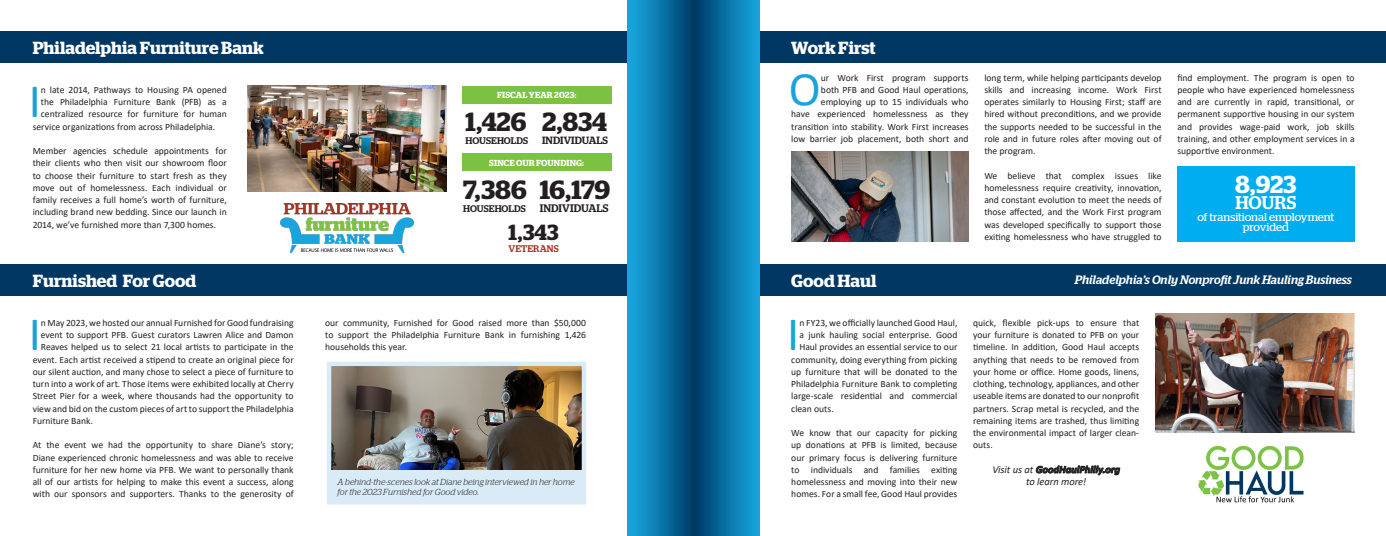
<style>
.page{position:relative;width:1386px;height:536px;background:#fff}
.page>*{position:absolute;margin:0;border:0;box-sizing:border-box;transform-origin:0 0}
.dropcap{font:48.21px "Calibri";color:#1aa3db}
.body__no_indent{font:600 26.25px "Stag";color:#231f20}
.body__no_indent-2{font:600 24.5px "Stag";color:#fff}
.body__no_indent-3{font:600 21.88px "Stag";color:#231f20}
.body__no_indent-4{font:500 18.38px "Stag";letter-spacing:-.005em;color:#fff}
.body__no_indent-5{font:600 17.5px "Stag";color:#fff}
.body__no_indent-6{font:italic 500 12.25px "Stag";color:#fff}
.body__no_indent-7{font:11.38px/9.6px "Stag";letter-spacing:-.01em;color:#fff;text-align:center}
.body__no_indent-8{font:500 10.94px "Stag";letter-spacing:.005em;color:#231f20}
.body__no_indent-9{font:italic 10.5px/12.2px "Calibri";letter-spacing:-.005em;color:#231f20;text-align:center}
.body__no_indent-10{font:500 10.5px "Stag";letter-spacing:.005em;color:#231f20}
.body__no_indent-11{font:9.62px/12.2px "Calibri";color:#231f20;text-align:justify}
.dropcap-2{font:9.62px/12.2px "Calibri";color:#231f20;text-align:right}
.Body{font:9.62px/12.2px "Calibri";letter-spacing:-.005em;color:#231f20;text-align:justify}
.body__no_indent-12{font:500 9.62px "Stag";letter-spacing:-.005em;color:#231f20}
.body__no_indent-13{font:500 9.62px "Stag";letter-spacing:.01em;color:#a83522}
.body__no_indent-14{font:italic 300 8.75px/10.5px "Stag";letter-spacing:-.005em;color:#231f20}
.body__no_indent-15{font:600 8.75px "Stag";letter-spacing:.01em;color:#fff}
.s1{font-weight:700}
</style>
<div class="page">
<div style="left:0;top:32px;width:1386px;height:31px;background:#003763"></div>
<div style="left:0;top:264px;width:1386px;height:31px;background:#003763"></div>
<svg style="left:628px;top:0;width:132px;height:536px;background:#0a72a5"></svg>
<img style="left:247px;top:85px;width:200px;height:106px">
<img style="left:281px;top:203px;width:132px;height:50px">
<img style="left:332px;top:366px;width:249px;height:104px">
<div style="left:327px;top:361px;width:259px;height:143px;border:4px solid #d9ebf7"></div>
<div style="left:329px;top:470px;width:255px;height:32px;background:#d9ebf7"></div>
<img style="left:791px;top:152px;width:178px;height:89px">
<div style="left:1177px;top:166px;width:177px;height:75px;background:#00aeef"></div>
<div style="left:462px;top:86px;width:150px;height:18px;background:#7cc242"></div>
<div style="left:462px;top:153px;width:150px;height:18px;background:#7cc242"></div>
<img style="left:1199px;top:445px;width:105px;height:58px">
<img style="left:1155px;top:313px;width:199px;height:119px">
<p class="body__no_indent-5" style="left:33px;top:38px;width:232px">Philadelphia Furniture Bank</p>
<p class="body__no_indent-5" style="left:791px;top:38px;width:86px">Work First</p>
<p class="dropcap" style="left:29px;top:68px;width:14px">I</p>
<p class="dropcap-2" style="left:41px;top:83px;width:187px">n late 2014, Pathways to Housing PA opened</p>
<p class="dropcap-2" style="left:41px;top:95px;width:187px">the Philadelphia Furniture Bank (PFB) as a</p>
<p class="dropcap-2" style="left:41px;top:108px;width:187px">centralized resource for furniture for human</p>
<p class="dropcap-2" style="left:33px;top:120px;width:184px">service organizations from across Philadelphia.</p>
<p class="body__no_indent-11" style="left:33px;top:144px;width:196px">Member agencies schedule appointments for their clients who then visit our showroom floor to choose their furniture to start fresh as they move out of homelessness. Each individual or family receives a full home’s worth of furniture, including brand new bedding. Since our launch in 2014, we’ve furnished more than 7,300 homes.</p>
<p class="body__no_indent-15" style="left:497px;top:90px;width:81px">FISCAL YEAR 2023:</p>
<p class="body__no_indent" style="left:466px;top:106px;width:63px">1,426</p>
<p class="body__no_indent-12" style="left:466px;top:134px;width:64px">HOUSEHOLDS</p>
<p class="body__no_indent" style="left:463px;top:174px;width:65px">7,386</p>
<p class="body__no_indent-12" style="left:463px;top:203px;width:64px">HOUSEHOLDS</p>
<p class="body__no_indent" style="left:542px;top:106px;width:66px">2,834</p>
<p class="body__no_indent-10" style="left:542px;top:134px;width:67px">INDIVIDUALS</p>
<p class="body__no_indent" style="left:540px;top:174px;width:72px">16,179</p>
<p class="body__no_indent-8" style="left:540px;top:201px;width:70px">INDIVIDUALS</p>
<p class="body__no_indent-3" style="left:509px;top:219px;width:51px">1,343</p>
<p class="body__no_indent-13" style="left:509px;top:242px;width:52px">VETERANS</p>
<p class="body__no_indent-15" style="left:489px;top:157px;width:96px">SINCE OUR FOUNDING:</p>
<p class="dropcap-2" style="left:791px;top:71px;width:179px">ur Work First program supports<br>both PFB and Good Haul operations, employing up to 15 individuals who<br>have experienced homelessness as they transition into stability. Work First increases low barrier job placement, both short and</p>
<p class="dropcap-2" style="left:984px;top:71px;width:179px;text-align:justify">long term, while helping participants develop skills and increasing income. Work First operates similarly to Housing First; staff are hired without preconditions, and we provide the supports needed to be successful in the role and in future roles after moving out of the program.</p>
<p class="body__no_indent-11" style="left:984px;top:169px;width:179px">We believe that complex issues like homelessness require creativity, innovation, and constant evolution to meet the needs of those affected, and the Work First program was developed specifically to support those exiting homelessness who have struggled to</p>
<p class="dropcap" style="left:789px;top:56px;width:33px">O</p>
<p class="body__no_indent-11" style="left:1177px;top:71px;width:179px">find employment. The program is open to people who have experienced homelessness and are currently in rapid, transitional, or permanent supportive housing in our system and provides wage-paid work, job skills training, and other employment services in a supportive environment.</p>
<p class="body__no_indent-2" style="left:1235px;top:169px;width:63px">8,923</p>
<p class="body__no_indent-4" style="left:1235px;top:192px;width:63px">HOURS</p>
<p class="body__no_indent-7" style="left:1198px;top:212px;width:138px">of transitional employment provided</p>
<p class="body__no_indent-5" style="left:33px;top:270px;width:165px">Furnished For Good</p>
<p class="body__no_indent-5" style="left:791px;top:270px;width:87px">Good Haul</p>
<p class="body__no_indent-6" style="left:1075px;top:273px;width:279px">Philadelphia’s Only Nonprofit Junk Hauling Business</p>
<p class="dropcap" style="left:29px;top:301px;width:14px">I</p>
<p class="dropcap-2" style="left:41px;top:316px;width:254px">n May 2023, we hosted our annual Furnished for Good fundraising</p>
<p class="dropcap-2" style="left:41px;top:328px;width:254px">event to support PFB. Guest curators Lawren Alice and Damon</p>
<p class="dropcap-2" style="left:41px;top:340px;width:254px">Reaves helped us to select 21 local artists to participate in the</p>
<p class="dropcap-2" style="left:33px;top:353px;width:262px">event. Each artist received a stipend to create an original piece for</p>
<p class="dropcap-2" style="left:33px;top:365px;width:262px">our silent auction, and many chose to select a piece of furniture to</p>
<p class="dropcap-2" style="left:33px;top:377px;width:262px">turn into a work of art. Those items were exhibited locally at Cherry</p>
<p class="dropcap-2" style="left:33px;top:389px;width:262px">Street Pier for a week, where thousands had the opportunity to</p>
<p class="dropcap-2" style="left:33px;top:402px;width:262px">view and bid on the custom pieces of art to support the Philadelphia</p>
<p class="dropcap-2" style="left:33px;top:414px;width:62px">Furniture Bank.</p>
<p class="Body" style="left:33px;top:438px;width:262px">At the event we had the opportunity to share Diane’s story; Diane experienced chronic homelessness and was able to receive furniture for her new home via PFB. We want to personally thank all of our artists for helping to make this event a success, along with our sponsors and supporters. Thanks to the generosity of</p>
<p class="Body" style="left:325px;top:316px;width:262px">our community, Furnished for Good raised more than $50,000 to support the Philadelphia Furniture Bank in furnishing 1,426 households this year.</p>
<p class="body__no_indent-14" style="left:338px;top:476px;width:239px">A behind-the-scenes look at Diane being interviewed in her home for the 2023 Furnished for Good video.</p>
<p class="dropcap" style="left:787px;top:301px;width:14px">I</p>
<p class="dropcap-2" style="left:799px;top:316px;width:159px">n FY23, we officially launched Good Haul,</p>
<p class="dropcap-2" style="left:799px;top:328px;width:159px">a junk hauling social enterprise. Good</p>
<p class="dropcap-2" style="left:799px;top:340px;width:159px">Haul provides an essential service to our</p>
<p class="dropcap-2" style="left:791px;top:353px;width:168px">community, doing everything from picking</p>
<p class="dropcap-2" style="left:791px;top:365px;width:168px">up furniture that will be donated to the</p>
<p class="dropcap-2" style="left:791px;top:377px;width:168px">Philadelphia Furniture Bank to completing</p>
<p class="dropcap-2" style="left:791px;top:389px;width:168px">large-scale residential and commercial</p>
<p class="dropcap-2" style="left:791px;top:402px;width:44px">clean outs.</p>
<p class="body__no_indent-11" style="left:791px;top:426px;width:168px">We know that our capacity for picking up donations at PFB is limited, because our primary focus is delivering furniture to individuals and families exiting homelessness and moving into their new homes. For a small fee, Good Haul provides</p>
<p class="body__no_indent-11" style="left:973px;top:316px;width:168px">quick, flexible pick-ups to ensure that your furniture is donated to PFB on your timeline. In addition, Good Haul accepts anything that needs to be removed from your home or office. Home goods, linens, clothing, technology, appliances, and other useable items are donated to our nonprofit partners. Scrap metal is recycled, and the remaining items are trashed, thus limiting the environmental impact of larger clean&shy;outs.</p>
<p class="body__no_indent-9" style="left:992px;top:462px;width:129px">Visit us at <span class="s1">GoodHaulPhilly.org </span>to learn more!</p>
</div>
